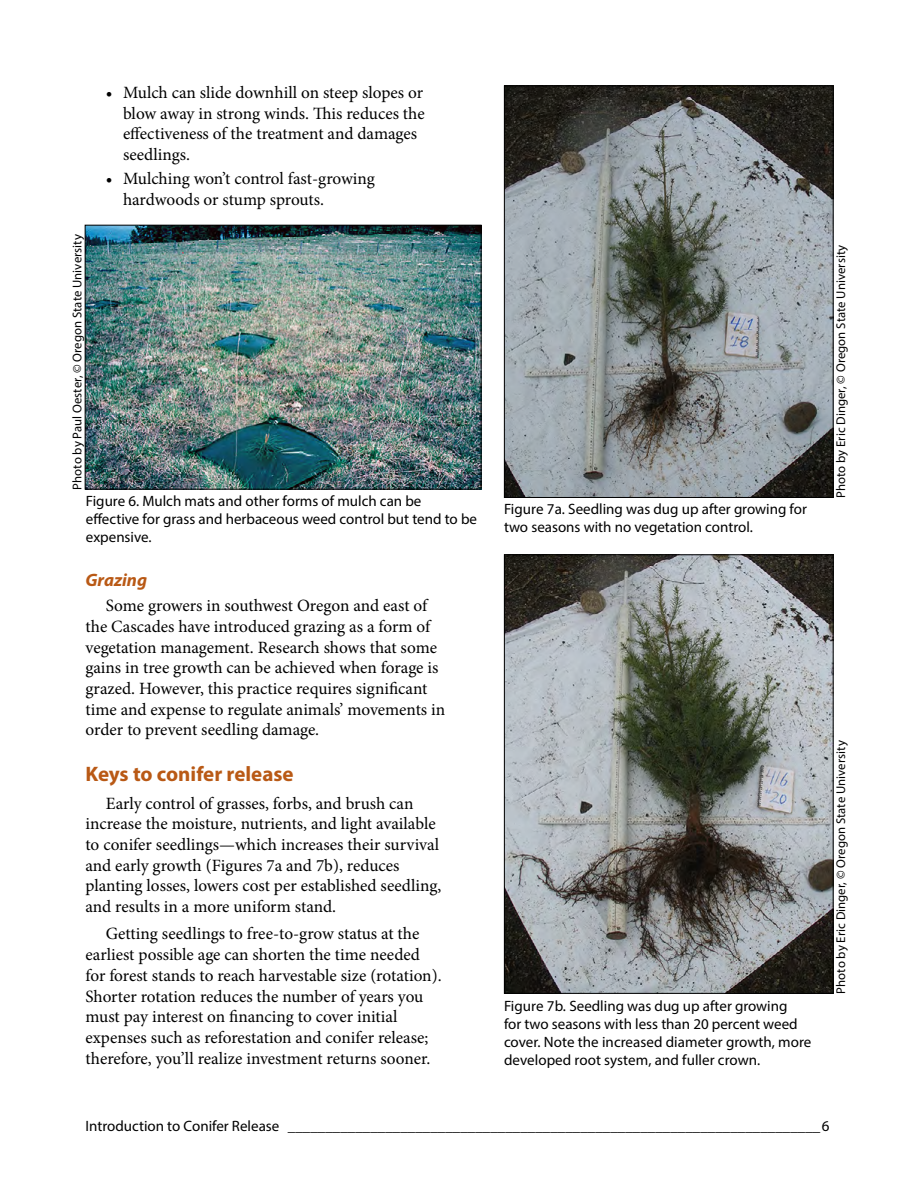
<style>
.page{position:relative;width:918px;height:1188px;background:#fff}
.page>*{position:absolute;margin:0;border:0;box-sizing:border-box;transform-origin:0 0}
.Subhead_1{font:700 21px "Myriad Pro";color:#b95915}
.Subhead_2{font:italic 700 18px "Myriad Pro";color:#b95915}
.Body_text{font:17.25px/20.7px "Minion Pro";color:#000}
.Hanging_indent_1{font:17.25px/20.7px "Minion Pro";color:#000}
.Hanging_indent_1_las{font:17.25px/20.7px "Minion Pro";letter-spacing:-.005em;color:#000}
.t1{font:15px/18px "Myriad Pro";color:#000}
.t2{font:12.75px "Myriad Pro";letter-spacing:.005em;color:#000}
</style>
<div class="page">
<img style="left:87px;top:227px;width:393px;height:261px">
<div style="left:85px;top:225px;width:397px;height:265px;border:1px solid #000"></div>
<img style="left:506px;top:88px;width:326px;height:408px">
<div style="left:504px;top:86px;width:330px;height:412px;border:1px solid #000"></div>
<img style="left:506px;top:556px;width:326px;height:436px">
<div style="left:504px;top:554px;width:330px;height:440px;border:1px solid #000"></div>
<p class="t2" style="left:69px;top:490px;width:257px;rotate:-90deg">Photo by Paul Oester, © Oregon State University</p>
<p class="Hanging_indent_1" style="left:123px;top:82px;width:303px;text-indent:-17px">• Mulch can slide downhill on steep slopes or blow away in strong winds. This reduces the effectiveness of the treatment and damages seedlings.</p>
<p class="Hanging_indent_1_las" style="left:123px;top:168px;width:253px;text-indent:-17px">• Mulching won’t control fast-growing hardwoods or stump sprouts.</p>
<p class="t1" style="left:86px;top:492px;width:393px">Figure 6. Mulch mats and other forms of mulch can be effective for grass and herbaceous weed control but tend to be expensive.</p>
<h3 class="Subhead_2" style="left:86px;top:568px;width:63px">Grazing</h3>
<p class="Body_text" style="left:86px;top:595px;width:361px;text-indent:20px">Some growers in southwest Oregon and east of the Cascades have introduced grazing as a form of vegetation management. Research shows that some gains in tree growth can be achieved when forage is grazed. However, this practice requires significant time and expense to regulate animals’ movements in order to prevent seedling damage.</p>
<h2 class="Subhead_1" style="left:86px;top:760px;width:210px">Keys to conifer release</h2>
<p class="Body_text" style="left:86px;top:793px;width:357px;text-indent:20px">Early control of grasses, forbs, and brush can increase the moisture, nutrients, and light available to conifer seedlings—which increases their survival and early growth (Figures 7a and 7b), reduces planting losses, lowers cost per established seedling, and results in a more uniform stand.</p>
<p class="Body_text" style="left:86px;top:924px;width:358px;text-indent:20px">Getting seedlings to free-to-grow status at the earliest possible age can shorten the time needed for forest stands to reach harvestable size (rotation).<br>Shorter rotation reduces the number of years you must pay interest on financing to cover initial expenses such as reforestation and conifer release; therefore, you’ll realize investment returns sooner.</p>
<p class="t1" style="left:504px;top:500px;width:304px">Figure 7a. Seedling was dug up after growing for two seasons with no vegetation control.</p>
<p class="t2" style="left:833px;top:498px;width:255px;rotate:-90deg">Photo by Eric Dinger, © Oregon State University</p>
<p class="t1" style="left:504px;top:997px;width:309px">Figure 7b. Seedling was dug up after growing<br>for two seasons with less than 20 percent weed cover. Note the increased diameter growth, more developed root system, and fuller crown.</p>
<p class="t2" style="left:833px;top:994px;width:255px;rotate:-90deg">Photo by Eric Dinger, © Oregon State University</p>
<p class="t1" style="left:86px;top:1117px;width:746px">Introduction to Conifer Release _______________________________________________________________________6</p>
</div>
